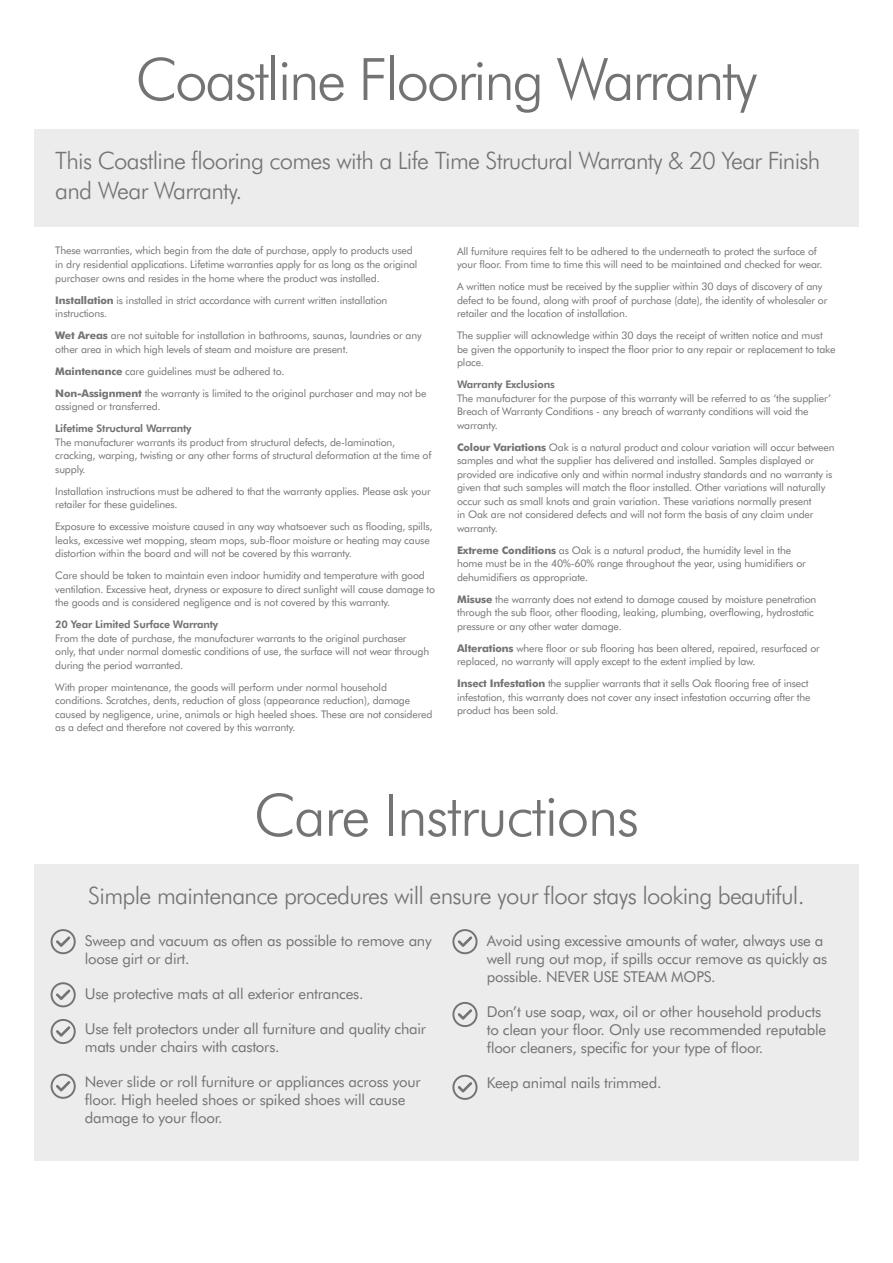
<style>
.page{position:relative;width:893px;height:1263px;background:#fff}
.page>*{position:absolute;margin:0;border:0;box-sizing:border-box;transform-origin:0 0}
.t1{font:300 58.5px "Futura BT";letter-spacing:-.04em;color:#737372}
.t2{font:300 24px/30px "Futura BT";letter-spacing:-.03em;color:#737372}
.t3{font:15px/18px "Futura BT";letter-spacing:-.015em;color:#737372}
.t4{font:10.5px/13.5px "Futura BT";letter-spacing:-.015em;color:#737372}
.t5{font:800 10.5px "Futura BT";letter-spacing:-.015em;color:#737372}
.s1{font-weight:700}
</style>
<div class="page">
<div style="left:34px;top:129px;width:825px;height:98px;background:#ececed"></div>
<div style="left:34px;top:865px;width:825px;height:296px;background:#ececed"></div>
<svg style="left:51px;top:929px;width:25px;height:25px"></svg>
<svg style="left:452px;top:929px;width:26px;height:25px"></svg>
<svg style="left:452px;top:1002px;width:26px;height:25px"></svg>
<svg style="left:452px;top:1075px;width:26px;height:25px"></svg>
<svg style="left:51px;top:982px;width:25px;height:25px"></svg>
<svg style="left:51px;top:1019px;width:25px;height:25px"></svg>
<svg style="left:51px;top:1074px;width:25px;height:25px"></svg>
<h1 class="t1" style="left:135px;top:44px;width:624px">Coastline Flooring Warranty</h1>
<h2 class="t2" style="left:55px;top:145px;width:767px">This Coastline flooring comes with a Life Time Structural Warranty &amp; 20 Year Finish and Wear Warranty.</h2>
<p class="t4" style="left:55px;top:244px;width:364px">These warranties, which begin from the date of purchase, apply to products used in dry residential applications. Lifetime warranties apply for as long as the original purchaser owns and resides in the home where the product was installed.</p>
<p class="t4" style="left:55px;top:293px;width:334px"><span class="s1">Installation</span> is installed in strict accordance with current written installation instructions.</p>
<p class="t4" style="left:55px;top:328px;width:368px"><span class="s1">Wet Areas</span> are not suitable for installation in bathrooms, saunas, laundries or any other area in which high levels of steam and moisture are present.</p>
<p class="t4" style="left:55px;top:360px;width:373px;line-height:22px"><span class="s1">Maintenance</span> care guidelines must be adhered to.<br><span class="s1">Non-Assignment</span> the warranty is limited to the original purchaser and may not be</p>
<p class="t4" style="left:55px;top:399px;width:107px">assigned or transferred.</p>
<p class="t5" style="left:55px;top:422px;width:138px">Lifetime Structural Warranty</p>
<p class="t4" style="left:55px;top:435px;width:378px">The manufacturer warrants its product from structural defects, de-lamination, cracking, warping, twisting or any other forms of structural deformation at the time of supply.</p>
<p class="t4" style="left:55px;top:484px;width:377px">Installation instructions must be adhered to that the warranty applies. Please ask your retailer for these guidelines.</p>
<p class="t4" style="left:55px;top:519px;width:379px">Exposure to excessive moisture caused in any way whatsoever such as flooding, spills, leaks, excessive wet mopping, steam mops, sub-floor moisture or heating may cause distortion within the board and will not be covered by this warranty.</p>
<p class="t4" style="left:55px;top:568px;width:381px">Care should be taken to maintain even indoor humidity and temperature with good ventilation. Excessive heat, dryness or exposure to direct sunlight will cause damage to the goods and is considered negligence and is not covered by this warranty.</p>
<p class="t5" style="left:55px;top:618px;width:165px">20 Year Limited Surface Warranty</p>
<p class="t4" style="left:55px;top:631px;width:375px">From the date of purchase, the manufacturer warrants to the original purchaser only, that under normal domestic conditions of use, the surface will not wear through during the period warranted.</p>
<p class="t4" style="left:55px;top:680px;width:379px">With proper maintenance, the goods will perform under normal household conditions. Scratches, dents, reduction of gloss (appearance reduction), damage caused by negligence, urine, animals or high heeled shoes. These are not considered as a defect and therefore not covered by this warranty.</p>
<p class="t4" style="left:457px;top:244px;width:367px">All furniture requires felt to be adhered to the underneath to protect the surface of your floor. From time to time this will need to be maintained and checked for wear.</p>
<p class="t4" style="left:457px;top:279px;width:372px">A written notice must be received by the supplier within 30 days of discovery of any defect to be found, along with proof of purchase (date), the identity of wholesaler or retailer and the location of installation.</p>
<p class="t4" style="left:457px;top:329px;width:380px">The supplier will acknowledge within 30 days the receipt of written notice and must be given the opportunity to inspect the floor prior to any repair or replacement to take place.</p>
<p class="t5" style="left:457px;top:378px;width:99px">Warranty Exclusions</p>
<p class="t4" style="left:457px;top:391px;width:376px">The manufacturer for the purpose of this warranty will be referred to as ‘the supplier’<br>Breach of Warranty Conditions - any breach of warranty conditions will void the warranty.</p>
<p class="t4" style="left:457px;top:440px;width:379px"><span class="s1">Colour Variations</span> Oak is a natural product and colour variation will occur between samples and what the supplier has delivered and installed. Samples displayed or provided are indicative only and within normal industry standards and no warranty is given that such samples will match the floor installed. Other variations will naturally occur such as small knots and grain variation. These variations normally present<br>in Oak are not considered defects and will not form the basis of any claim under warranty.</p>
<p class="t4" style="left:457px;top:543px;width:350px"><span class="s1">Extreme Conditions</span> as Oak is a natural product, the humidity level in the home must be in the 40%-60% range throughout the year, using humidifiers or dehumidifiers as appropriate.</p>
<p class="t4" style="left:457px;top:592px;width:361px"><span class="s1">Misuse</span> the warranty does not extend to damage caused by moisture penetration through the sub floor, other flooding, leaking, plumbing, overflowing, hydrostatic pressure or any other water damage.</p>
<p class="t4" style="left:457px;top:641px;width:364px"><span class="s1">Alterations</span> where floor or sub flooring has been altered, repaired, resurfaced or replaced, no warranty will apply except to the extent implied by law.</p>
<p class="t4" style="left:457px;top:677px;width:355px"><span class="s1">Insect Infestation</span> the supplier warrants that it sells Oak flooring free of insect infestation, this warranty does not cover any insect infestation occurring after the product has been sold.</p>
<h1 class="t1" style="left:254px;top:779px;width:387px">Care Instructions</h1>
<h2 class="t2" style="left:88px;top:881px;width:718px">Simple maintenance procedures will ensure your floor stays looking beautiful.</h2>
<h3 class="t3" style="left:85px;top:932px;width:348px">Sweep and vacuum as often as possible to remove any loose girt or dirt.</h3>
<h3 class="t3" style="left:85px;top:985px;width:280px">Use protective mats at all exterior entrances.</h3>
<h3 class="t3" style="left:85px;top:1020px;width:343px">Use felt protectors under all furniture and quality chair mats under chairs with castors.</h3>
<h3 class="t3" style="left:85px;top:1073px;width:337px">Never slide or roll furniture or appliances across your floor. High heeled shoes or spiked shoes will cause damage to your floor.</h3>
<h3 class="t3" style="left:487px;top:932px;width:342px">Avoid using excessive amounts of water, always use a well rung out mop, if spills occur remove as quickly as possible. NEVER USE STEAM MOPS.</h3>
<h3 class="t3" style="left:487px;top:1003px;width:341px">Don’t use soap, wax, oil or other household products to clean your floor. Only use recommended reputable floor cleaners, specific for your type of floor.</h3>
<h3 class="t3" style="left:487px;top:1074px;width:176px">Keep animal nails trimmed.</h3>
</div>
